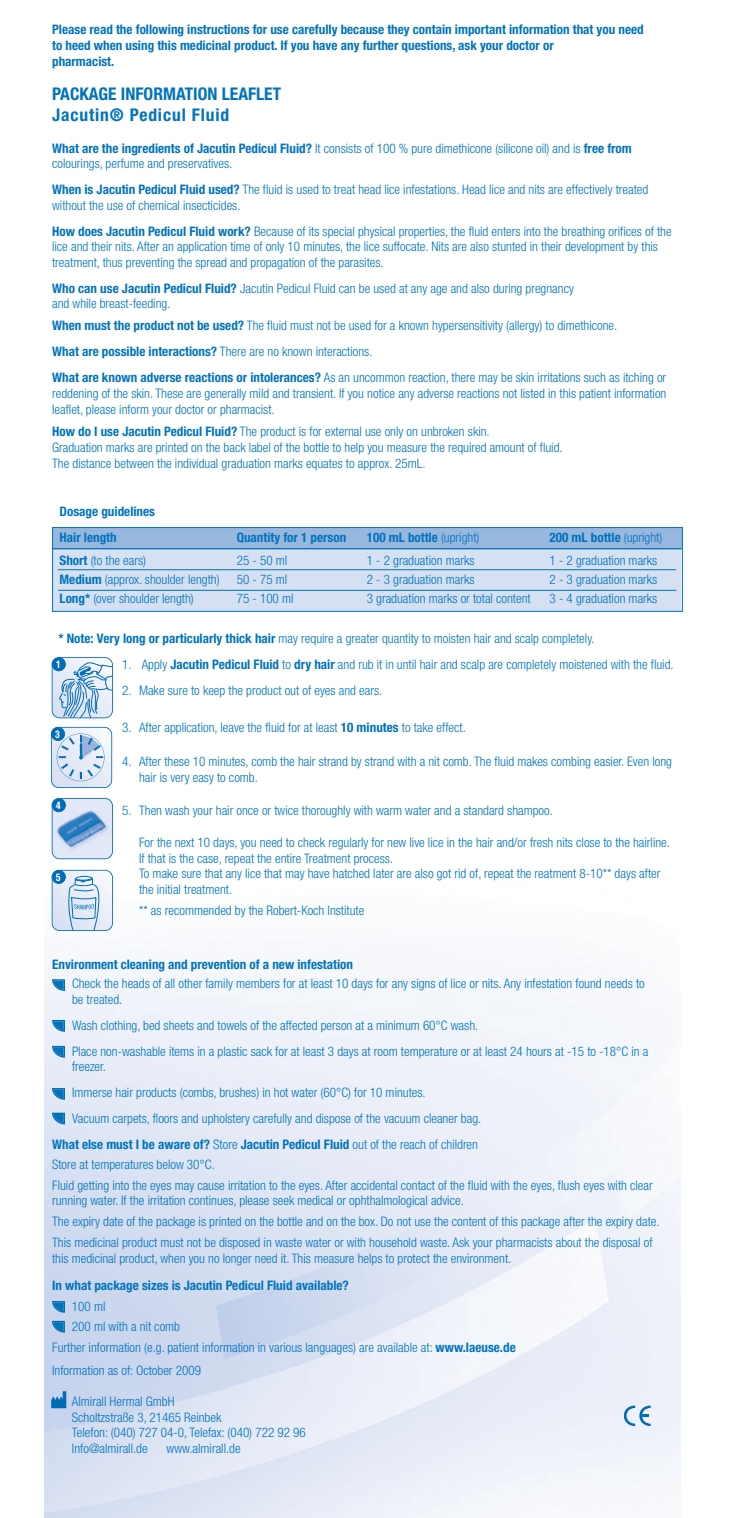
<style>
.page{position:relative;width:735px;height:1518px;background:#fff}
.page>*{position:absolute;margin:0;border:0;box-sizing:border-box;transform-origin:0 0}
.t1{font:700 condensed 17.5px/21px "Helvetica Neue";color:#0073bd}
.t2{font:300 condensed 13.12px/15.8px "Helvetica Neue";color:#0073bd}
.t3{font:700 condensed 13.12px/15.8px "Helvetica Neue";color:#0073bd}
.t4{font:700 condensed 13.12px/25.6px "Helvetica Neue";color:#0073bd}
.t5{font:700 condensed 9.97px "Helvetica LT";color:#fff}
.s1{font-weight:700}
.s2{font-weight:300}
</style>
<div class="page">
<img style="left:44px;top:662px;width:635px;height:856px">
<div style="left:53px;top:549px;width:627px;height:63px;background:#d5e0f2"></div>
<div style="left:52px;top:527px;width:630px;height:21px;background:#98b7df"></div>
<div style="left:52px;top:527px;width:630px;height:85px;border:1px solid #0073bd"></div>
<hr style="left:52px;top:548px;width:629px;height:1px;background:#0073bd">
<hr style="left:58px;top:569px;width:617px;height:1px;background:#0073bd">
<hr style="left:58px;top:590px;width:618px;height:1px;background:#0073bd">
<svg style="left:51px;top:1391px;width:15px;height:17px"></svg>
<svg style="left:623px;top:1405px;width:27px;height:21px"></svg>
<svg style="left:52px;top:979px;width:13px;height:12px"></svg>
<svg style="left:52px;top:1020px;width:13px;height:12px"></svg>
<svg style="left:52px;top:1046px;width:13px;height:12px"></svg>
<svg style="left:52px;top:1088px;width:13px;height:12px"></svg>
<svg style="left:52px;top:1113px;width:13px;height:11px"></svg>
<svg style="left:52px;top:1301px;width:13px;height:12px"></svg>
<svg style="left:52px;top:1321px;width:13px;height:12px"></svg>
<svg style="left:52px;top:658px;width:60px;height:60px;background:#b2cee7"></svg>
<div style="left:52px;top:657px;width:61px;height:61px;border:2px solid #006bb6;border-radius:8px"></div>
<div style="left:52px;top:658px;width:13px;height:13px;background:#006bb6;border-radius:50%"></div>
<div style="left:52px;top:657px;width:14px;height:14px;border:2px solid #006bb6;border-radius:50%"></div>
<svg style="left:51px;top:727px;width:61px;height:61px;background:#ccdbee"></svg>
<div style="left:51px;top:727px;width:61px;height:61px;border:2px solid #006bb6;border-radius:8px"></div>
<div style="left:51px;top:727px;width:14px;height:14px;background:#006bb6;border-radius:50%"></div>
<div style="left:51px;top:727px;width:14px;height:14px;border:2px solid #006bb6;border-radius:50%"></div>
<img style="left:52px;top:798px;width:60px;height:61px;border-radius:7px">
<div style="left:52px;top:798px;width:61px;height:61px;border:2px solid #006bb6;border-radius:8px"></div>
<div style="left:52px;top:799px;width:13px;height:13px;background:#006bb6;border-radius:50%"></div>
<div style="left:52px;top:798px;width:14px;height:14px;border:2px solid #006bb6;border-radius:50%"></div>
<svg style="left:52px;top:870px;width:60px;height:63px"></svg>
<div style="left:52px;top:870px;width:61px;height:61px;border:2px solid #006bb6;border-radius:8px"></div>
<div style="left:52px;top:870px;width:13px;height:14px;background:#006bb6;border-radius:50%"></div>
<div style="left:52px;top:870px;width:14px;height:14px;border:2px solid #006bb6;border-radius:50%"></div>
<p class="t3" style="left:52px;top:23px;width:592px">Please read the following instructions for use carefully because they contain important information that you need to heed when using this medicinal product. If you have any further questions, ask your doctor or<br>pharmacist.</p>
<h1 class="t1" style="left:52px;top:85px;width:230px">PACKAGE INFORMATION LEAFLET<br>Jacutin® Pedicul Fluid</h1>
<p class="t2" style="left:52px;top:142px;width:581px"><span class="s1">What are the ingredients of Jacutin Pedicul Fluid?</span> It consists of 100 % pure dimethicone (silicone oil) and is <span class="s1">free from </span>colourings, perfume and preservatives.</p>
<p class="t2" style="left:52px;top:183px;width:597px"><span class="s1">When is Jacutin Pedicul Fluid used?</span> The fluid is used to treat head lice infestations. Head lice and nits are effectively treated without the use of chemical insecticides.</p>
<p class="t2" style="left:52px;top:224px;width:620px"><span class="s1">How does Jacutin Pedicul Fluid work?</span> Because of its special physical properties, the fluid enters into the breathing orifices of the lice and their nits. After an application time of only 10 minutes, the lice suffocate. Nits are also stunted in their development by this treatment, thus preventing the spread and propagation of the parasites.</p>
<p class="t2" style="left:52px;top:282px;width:523px"><span class="s1">Who can use Jacutin Pedicul Fluid?</span> Jacutin Pedicul Fluid can be used at any age and also during pregnancy and while breast-feeding.</p>
<p class="t2" style="left:52px;top:314px;width:615px;line-height:26.1px"><span class="s1">When must the product not be used?</span> The fluid must not be used for a known hypersensitivity (allergy) to dimethicone.<br><span class="s1">What are possible interactions?</span> There are no known interactions.<br><span class="s1">What are known adverse reactions or intolerances?</span> As an uncommon reaction, there may be skin irritations such as itching or</p>
<p class="t2" style="left:52px;top:386px;width:615px">reddening of the skin. These are generally mild and transient. If you notice any adverse reactions not listed in this patient information leaflet, please inform your doctor or pharmacist.</p>
<p class="t2" style="left:52px;top:425px;width:511px"><span class="s1">How do I use Jacutin Pedicul Fluid?</span> The product is for external use only on unbroken skin.<br>Graduation marks are printed on the back label of the bottle to help you measure the required amount of fluid.<br>The distance between the individual graduation marks equates to approx. 25mL.</p>
<p class="t4" style="left:60px;top:498px;width:97px">Dosage guidelines<br>Hair length</p>
<p class="t4" style="left:236px;top:524px;width:111px">Quantity for 1 person</p>
<p class="t4" style="left:366px;top:524px;width:114px">100 mL bottle <span class="s2">(upright)</span></p>
<p class="t4" style="left:549px;top:524px;width:114px">200 mL bottle <span class="s2">(upright)</span></p>
<p class="t2" style="left:60px;top:553px;width:88px"><span class="s1">Short</span> (to the ears)</p>
<p class="t2" style="left:236px;top:553px;width:52px">25 - 50 ml</p>
<p class="t2" style="left:366px;top:553px;width:109px">1 - 2 graduation marks</p>
<p class="t2" style="left:549px;top:553px;width:109px">1 - 2 graduation marks</p>
<p class="t2" style="left:60px;top:573px;width:161px"><span class="s1">Medium</span> (approx. shoulder length)</p>
<p class="t2" style="left:236px;top:573px;width:52px">50 - 75 ml</p>
<p class="t2" style="left:366px;top:573px;width:109px">2 - 3 graduation marks</p>
<p class="t2" style="left:549px;top:573px;width:109px">2 - 3 graduation marks</p>
<p class="t2" style="left:60px;top:592px;width:136px"><span class="s1">Long*</span> (over shoulder length)</p>
<p class="t2" style="left:236px;top:592px;width:58px">75 - 100 ml</p>
<p class="t2" style="left:366px;top:592px;width:165px">3 graduation marks or total content</p>
<p class="t2" style="left:549px;top:592px;width:109px">3 - 4 graduation marks</p>
<p class="t2" style="left:58px;top:632px;width:537px"><span class="s1">* Note: Very long or particularly thick hair</span> may require a greater quantity to moisten hair and scalp completely.</p>
<p class="t2" style="left:122px;top:658px;width:552px">1. Apply <span class="s1">Jacutin Pedicul Fluid</span> to <span class="s1">dry hair</span> and rub it in until hair and scalp are completely moistened with the fluid.</p>
<p class="t2" style="left:122px;top:684px;width:261px">2. Make sure to keep the product out of eyes and ears.</p>
<p class="t2" style="left:122px;top:721px;width:345px">3. After application, leave the fluid for at least <span class="s1">10 minutes</span> to take effect.</p>
<p class="t2" style="left:139px;top:755px;width:534px;text-indent:-17px">4. After these 10 minutes, comb the hair strand by strand with a nit comb. The fluid makes combing easier. Even long hair is very easy to comb.</p>
<p class="t2" style="left:122px;top:804px;width:432px">5. Then wash your hair once or twice thoroughly with warm water and a standard shampoo.</p>
<p class="t2" style="left:139px;top:836px;width:532px">For the next 10 days, you need to check regularly for new live lice in the hair and/or fresh nits close to the hairline.<br>If that is the case, repeat the entire Treatment process.<br>To make sure that any lice that may have hatched later are also got rid of, repeat the reatment 8-10** days after the initial treatment.</p>
<p class="t2" style="left:139px;top:903px;width:227px">** as recommended by the Robert-Koch Institute</p>
<p class="t5" style="left:56px;top:659px;width:6px">1</p>
<p class="t5" style="left:55px;top:728px;width:6px">3</p>
<p class="t5" style="left:56px;top:799px;width:6px">4</p>
<p class="t5" style="left:56px;top:871px;width:6px">5</p>
<p class="t3" style="left:52px;top:958px;width:302px">Environment cleaning and prevention of a new infestation</p>
<p class="t2" style="left:72px;top:977px;width:574px">Check the heads of all other family members for at least 10 days for any signs of lice or nits. Any infestation found needs to be treated.</p>
<p class="t2" style="left:72px;top:1013px;width:577px;line-height:25.7px">Wash clothing, bed sheets and towels of the affected person at a minimum 60°C wash.<br>Place non-washable items in a plastic sack for at least 3 days at room temperature or at least 24 hours at -15 to -18°C in a</p>
<p class="t2" style="left:72px;top:1060px;width:36px">freezer.</p>
<p class="t2" style="left:72px;top:1085px;width:355px">Immerse hair products (combs, brushes) in hot water (60°C) for 10 minutes.</p>
<p class="t2" style="left:72px;top:1111px;width:410px">Vacuum carpets, floors and upholstery carefully and dispose of the vacuum cleaner bag.</p>
<p class="t4" style="left:52px;top:1130px;width:427px">What else must I be aware of? <span class="s2">Store</span> Jacutin Pedicul Fluid <span class="s2">out of the reach of children</span></p>
<p class="t2" style="left:52px;top:1155px;width:601px;line-height:20.7px">Store at temperatures below 30°C.<br>Fluid getting into the eyes may cause irritation to the eyes. After accidental contact of the fluid with the eyes, flush eyes with clear</p>
<p class="t2" style="left:52px;top:1191px;width:608px;line-height:20.7px">running water. If the irritation continues, please seek medical or ophthalmological advice.<br>The expiry date of the package is printed on the bottle and on the box. Do not use the content of this package after the expiry date.<br>This medicinal product must not be disposed in waste water or with household waste. Ask your pharmacists about the disposal of</p>
<p class="t2" style="left:52px;top:1251px;width:460px">this medicinal product, when you no longer need it. This measure helps to protect the environment.</p>
<p class="t4" style="left:52px;top:1272px;width:298px">In what package sizes is Jacutin Pedicul Fluid available?</p>
<p class="t2" style="left:72px;top:1299px;width:35px">100 ml</p>
<p class="t2" style="left:72px;top:1320px;width:110px">200 ml with a nit comb</p>
<p class="t2" style="left:52px;top:1341px;width:465px">Further information (e.g. patient information in various languages) are available at: <span class="s1">www.laeuse.de</span></p>
<p class="t2" style="left:52px;top:1364px;width:150px">Information as of: October 2009</p>
<p class="t2" style="left:72px;top:1394px;width:235px">Almirall Hermal GmbH<br>Scholtzstraße 3, 21465 Reinbek<br>Telefon: (040) 727 04-0, Telefax: (040) 722 92 96<br>Info@almirall.de</p>
<p class="t2" style="left:166px;top:1442px;width:76px">www.almirall.de</p>
</div>
